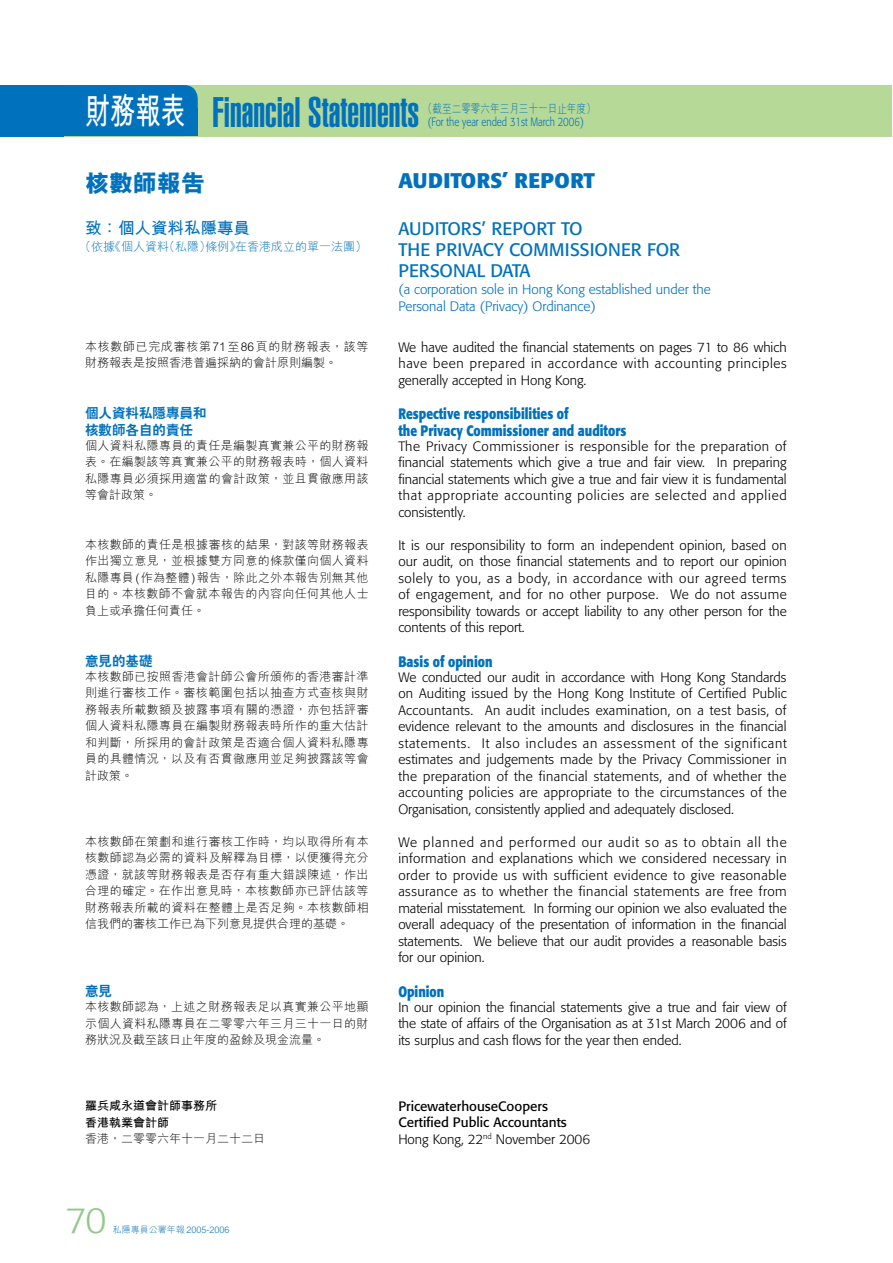
<style>
.page{position:relative;width:893px;height:1263px;background:#fff}
.page>*{position:absolute;margin:0;border:0;box-sizing:border-box;transform-origin:0 0}
.t1{font:900 extra-condensed 42px "Helvetica";color:#0071bc}
.t2{font:300 36px "Formata";color:#94c78a}
.t3{font:800 24px "M Hei HK";color:#0071bc}
.t4{font:700 21px "Formata";letter-spacing:.02em;color:#0071bc}
.t5{font:18px/21px "Formata";color:#0071bc}
.t6{font:700 16.5px "M Hei HK";color:#0071bc}
.t7{font:700 15px/16.5px "Formata";color:#0071bc;scale:.8 1}
.t8{font:300 13.5px/16.5px "Formata";color:#000;text-align:justify}
.t9{font:300 13.5px/16.5px "Formata";color:#0071bc}
.t10{font:13.5px/16.5px "Formata";color:#000}
.t11{font:800 13.5px/16.5px "C Hei 2 HK";color:#0071bc}
.t12{font:300 12px/16.5px "M Hei HK";letter-spacing:.03em;color:#000;text-align:justify}
.t13{font:300 12px/16.5px "M Hei HK";color:#000}
.t14{font:300 12px "Formata";color:#0071bc;scale:.8 1}
.t15{font:300 12px "M Hei HK";color:#0071bc}
.t16{font:300 12px "M Hei HK";color:#0071bc;scale:.8 1}
.t17{font:700 12px/16.5px "M Hei HK";color:#000}
.t18{font:300 9px "M Hei";color:#0071bc}
.s1{font-family:"M Hei";font-weight:700;font-stretch:normal;font-size:36px;color:#fff}
.s2{font-weight:300}
</style>
<div class="page">
<div style="left:0;top:85px;width:891px;height:51px;background:#b6d997"></div>
<div style="left:64px;top:85px;width:134px;height:23px;background:#0071bc"></div>
<div style="left:33px;top:108px;width:165px;height:28px;background:#0071bc"></div>
<div style="left:0;top:85px;width:64px;height:51px;background:#0071bc"></div>
<h1 class="t1" style="left:85px;top:88px;width:336px"><span class="s1">財務報表</span> Financial Statements</h1>
<p class="t16" style="left:423px;top:100px;width:218px">（截至二零零六年三月三十一日止年度）</p>
<p class="t14" style="left:428px;top:114px;width:197px">(For the year ended 31st March 2006)</p>
<h3 class="t3" style="left:85px;top:167px;width:121px">核數師報告</h3>
<p class="t6" style="left:85px;top:216px;width:166px">致：個人資料私隱專員</p>
<p class="t15" style="left:79px;top:238px;width:289px">（依據《個人資料（私隱）條例》在香港成立的單一法團）</p>
<p class="t13" style="left:85px;top:338px;width:285px">本核數師已完成審核第71至86頁的財務報表，該等財務報表是按照香港普遍採納的會計原則編製。</p>
<p class="t11" style="left:85px;top:405px;width:123px">個人資料私隱專員和核數師各自的責任</p>
<p class="t12" style="left:85px;top:437px;width:285px">個人資料私隱專員的責任是編製真實兼公平的財務報表。在編製該等真實兼公平的財務報表時，個人資料私隱專員必須採用適當的會計政策，並且貫徹應用該等會計政策。</p>
<p class="t12" style="left:85px;top:536px;width:285px">本核數師的責任是根據審核的結果，對該等財務報表作出獨立意見，並根據雙方同意的條款僅向個人資料私隱專員(作為整體)報告，除此之外本報告別無其他目的。本核數師不會就本報告的內容向任何其他人士負上或承擔任何責任。</p>
<p class="t11" style="left:85px;top:653px;width:69px">意見的基礎</p>
<p class="t12" style="left:85px;top:668px;width:285px">本核數師已按照香港會計師公會所頒佈的香港審計準則進行審核工作。審核範圍包括以抽查方式查核與財務報表所載數額及披露事項有關的憑證，亦包括評審個人資料私隱專員在編製財務報表時所作的重大估計和判斷，所採用的會計政策是否適合個人資料私隱專員的具體情況，以及有否貫徹應用並足夠披露該等會計政策。</p>
<p class="t12" style="left:85px;top:833px;width:285px">本核數師在策劃和進行審核工作時，均以取得所有本核數師認為必需的資料及解釋為目標，以便獲得充分憑證，就該等財務報表是否存有重大錯誤陳述，作出合理的確定。在作出意見時，本核數師亦已評估該等財務報表所載的資料在整體上是否足夠。本核數師相信我們的審核工作已為下列意見提供合理的基礎。</p>
<p class="t11" style="left:85px;top:983px;width:28px">意見</p>
<p class="t12" style="left:85px;top:998px;width:285px">本核數師認為，上述之財務報表足以真實兼公平地顯示個人資料私隱專員在二零零六年三月三十一日的財務狀況及截至該日止年度的盈餘及現金流量。</p>
<p class="t17" style="left:85px;top:1096px;width:133px">羅兵咸永道會計師事務所香港執業會計師</p>
<p class="t13" style="left:85px;top:1130px;width:181px">香港，二零零六年十一月二十二日</p>
<h2 class="t2" style="left:66px;top:1199px;width:42px">70</h2>
<p class="t18" style="left:113px;top:1225px;width:118px">私隱專員公署年報 2005-2006</p>
<h3 class="t4" style="left:398px;top:167px;width:198px">AUDITORS’ REPORT</h3>
<h3 class="t5" style="left:398px;top:218px;width:283px">AUDITORS’ REPORT TO<br>THE PRIVACY COMMISSIONER FOR<br>PERSONAL DATA</h3>
<p class="t9" style="left:398px;top:281px;width:314px">(a corporation sole in Hong Kong established under the<br>Personal Data (Privacy) Ordinance)</p>
<p class="t8" style="left:398px;top:339px;width:390px">We have audited the financial statements on pages 71 to 86 which have been prepared in accordance with accounting principles generally accepted in Hong Kong.</p>
<p class="t7" style="left:398px;top:405px;width:287px">Respective responsibilities of<br>the Privacy Commissioner and auditors</p>
<p class="t8" style="left:398px;top:438px;width:390px">The Privacy Commissioner is responsible for the preparation of financial statements which give a true and fair view. In preparing financial statements which give a true and fair view it is fundamental that appropriate accounting policies are selected and applied consistently.</p>
<p class="t8" style="left:398px;top:537px;width:390px">It is our responsibility to form an independent opinion, based on our audit, on those financial statements and to report our opinion solely to you, as a body, in accordance with our agreed terms of engagement, and for no other purpose. We do not assume responsibility towards or accept liability to any other person for the contents of this report.</p>
<p class="t7" style="left:398px;top:653px;width:119px">Basis of opinion</p>
<p class="t8" style="left:398px;top:669px;width:390px">We conducted our audit in accordance with Hong Kong Standards on Auditing issued by the Hong Kong Institute of Certified Public Accountants. An audit includes examination, on a test basis, of evidence relevant to the amounts and disclosures in the financial statements. It also includes an assessment of the significant estimates and judgements made by the Privacy Commissioner in the preparation of the financial statements, and of whether the accounting policies are appropriate to the circumstances of the Organisation, consistently applied and adequately disclosed.</p>
<p class="t8" style="left:398px;top:834px;width:390px">We planned and performed our audit so as to obtain all the information and explanations which we considered necessary in order to provide us with sufficient evidence to give reasonable assurance as to whether the financial statements are free from material misstatement. In forming our opinion we also evaluated the overall adequacy of the presentation of information in the financial statements. We believe that our audit provides a reasonable basis for our opinion.</p>
<p class="t7" style="left:398px;top:983px;width:59px">Opinion</p>
<p class="t8" style="left:398px;top:999px;width:390px">In our opinion the financial statements give a true and fair view of the state of affairs of the Organisation as at 31st March 2006 and of its surplus and cash flows for the year then ended.</p>
<p class="t10" style="left:398px;top:1098px;width:193px">PricewaterhouseCoopers<br>Certified Public Accountants<br><span class="s2">Hong Kong, 22</span><sup>nd</sup> <span class="s2">November 2006</span></p>
</div>
